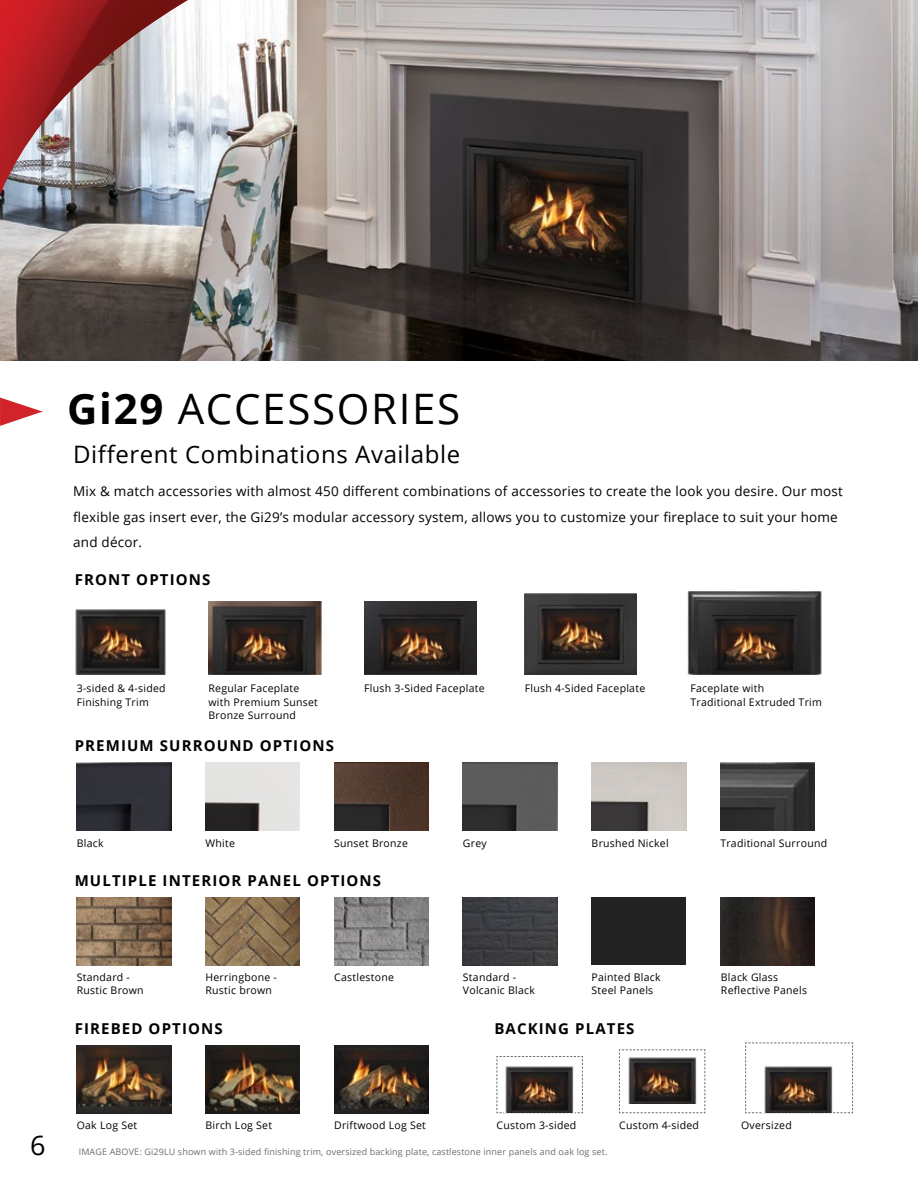
<style>
.page{position:relative;width:918px;height:1188px;background:#fff}
.page>*{position:absolute;margin:0;border:0;box-sizing:border-box;transform-origin:0 0}
.t1{font:42px "Open Sans";letter-spacing:.04em;color:#000}
.t2{font:27px "Open Sans";color:#000}
.t3{font:24px "Open Sans";letter-spacing:.025em;color:#000}
.t4{font:700 15px "Open Sans";letter-spacing:.075em;color:#000}
.t5{font:13.5px/25.5px "Open Sans";letter-spacing:.015em;color:#000}
.t6{font:10.5px/13.5px "Open Sans";letter-spacing:.025em;color:#000}
.t7{font:9px "Open Sans";letter-spacing:.015em;color:#6d6e71}
.s1{font-weight:700}
</style>
<div class="page">
<img style="left:0;top:0;width:918px;height:361px">
<svg style="left:0;top:397px;width:43px;height:29px"></svg>
<img style="left:77px;top:898px;width:94px;height:67px">
<img style="left:77px;top:1046px;width:94px;height:67px">
<img style="left:205px;top:1046px;width:95px;height:67px">
<img style="left:334px;top:1046px;width:95px;height:67px">
<img style="left:77px;top:763px;width:94px;height:67px">
<img style="left:334px;top:898px;width:95px;height:67px">
<img style="left:205px;top:898px;width:95px;height:67px">
<img style="left:592px;top:763px;width:94px;height:67px">
<img style="left:720px;top:763px;width:95px;height:67px">
<img style="left:205px;top:763px;width:95px;height:67px">
<img style="left:334px;top:763px;width:95px;height:67px">
<img style="left:463px;top:763px;width:94px;height:67px">
<img style="left:463px;top:898px;width:94px;height:67px">
<img style="left:720px;top:898px;width:95px;height:67px">
<div style="left:592px;top:898px;width:94px;height:67px;background:#222223"></div>
<img style="left:364px;top:601px;width:113px;height:74px">
<img style="left:75px;top:609px;width:91px;height:66px">
<img style="left:208px;top:601px;width:113px;height:74px">
<img style="left:524px;top:594px;width:113px;height:81px">
<img style="left:687px;top:591px;width:135px;height:84px">
<svg style="left:745px;top:1042px;width:108px;height:72px"></svg>
<svg style="left:619px;top:1049px;width:87px;height:65px"></svg>
<svg style="left:496px;top:1056px;width:87px;height:58px"></svg>
<img style="left:627px;top:1056px;width:70px;height:48px">
<img style="left:504px;top:1065px;width:70px;height:48px">
<img style="left:763px;top:1065px;width:70px;height:48px">
<img style="left:0;top:0;width:211px;height:243px">
<h1 class="t1" style="left:67px;top:380px;width:395px"><span class="s1">Gi29</span> ACCESSORIES</h1>
<h3 class="t3" style="left:73px;top:438px;width:389px">Different Combinations Available</h3>
<p class="t5" style="left:73px;top:478px;width:771px">Mix &amp; match accessories with almost 450 different combinations of accessories to create the look you desire. Our most flexible gas insert ever, the Gi29’s modular accessory system, allows you to customize your fireplace to suit your home and décor.</p>
<h3 class="t4" style="left:75px;top:569px;width:137px">FRONT OPTIONS</h3>
<p class="t6" style="left:77px;top:681px;width:90px">3-sided &amp; 4-sided<br>Finishing Trim</p>
<p class="t6" style="left:208px;top:681px;width:92px">Regular Faceplate</p>
<p class="t6" style="left:364px;top:681px;width:122px">Flush 3-Sided Faceplate</p>
<p class="t6" style="left:208px;top:695px;width:111px">with Premium Sunset<br>Bronze Surround</p>
<h3 class="t4" style="left:75px;top:735px;width:261px">PREMIUM SURROUND OPTIONS</h3>
<p class="t6" style="left:525px;top:681px;width:122px">Flush 4-Sided Faceplate</p>
<p class="t6" style="left:690px;top:681px;width:133px">Faceplate with<br>Traditional Extruded Trim</p>
<p class="t6" style="left:77px;top:836px;width:28px">Black</p>
<p class="t6" style="left:205px;top:836px;width:31px">White</p>
<p class="t6" style="left:334px;top:836px;width:75px">Sunset Bronze</p>
<p class="t6" style="left:463px;top:836px;width:25px">Grey</p>
<p class="t6" style="left:592px;top:836px;width:79px">Brushed Nickel</p>
<p class="t6" style="left:720px;top:836px;width:108px">Traditional Surround</p>
<h3 class="t4" style="left:75px;top:870px;width:308px">MULTIPLE INTERIOR PANEL OPTIONS</h3>
<p class="t6" style="left:77px;top:970px;width:68px">Standard -<br>Rustic Brown</p>
<p class="t6" style="left:205px;top:970px;width:73px">Herringbone -<br>Rustic brown</p>
<p class="t6" style="left:334px;top:970px;width:61px">Castlestone</p>
<p class="t6" style="left:463px;top:970px;width:74px">Standard -<br>Volcanic Black</p>
<p class="t6" style="left:592px;top:970px;width:70px">Painted Black<br>Steel Panels</p>
<p class="t6" style="left:721px;top:970px;width:88px">Black Glass<br>Reflective Panels</p>
<h3 class="t4" style="left:75px;top:1018px;width:150px">FIREBED OPTIONS</h3>
<h3 class="t4" style="left:494px;top:1018px;width:142px">BACKING PLATES</h3>
<h2 class="t2" style="left:30px;top:1126px;width:17px">6</h2>
<p class="t6" style="left:77px;top:1118px;width:62px">Oak Log Set</p>
<p class="t6" style="left:205px;top:1118px;width:68px">Birch Log Set</p>
<p class="t6" style="left:334px;top:1118px;width:93px">Driftwood Log Set</p>
<p class="t6" style="left:497px;top:1118px;width:81px">Custom 3-sided</p>
<p class="t6" style="left:619px;top:1118px;width:81px">Custom 4-sided</p>
<p class="t6" style="left:741px;top:1118px;width:52px">Oversized</p>
<p class="t7" style="left:79px;top:1146px;width:530px">IMAGE ABOVE: Gi29LU shown with 3-sided finishing trim, oversized backing plate, castlestone inner panels and oak log set.</p>
</div>
